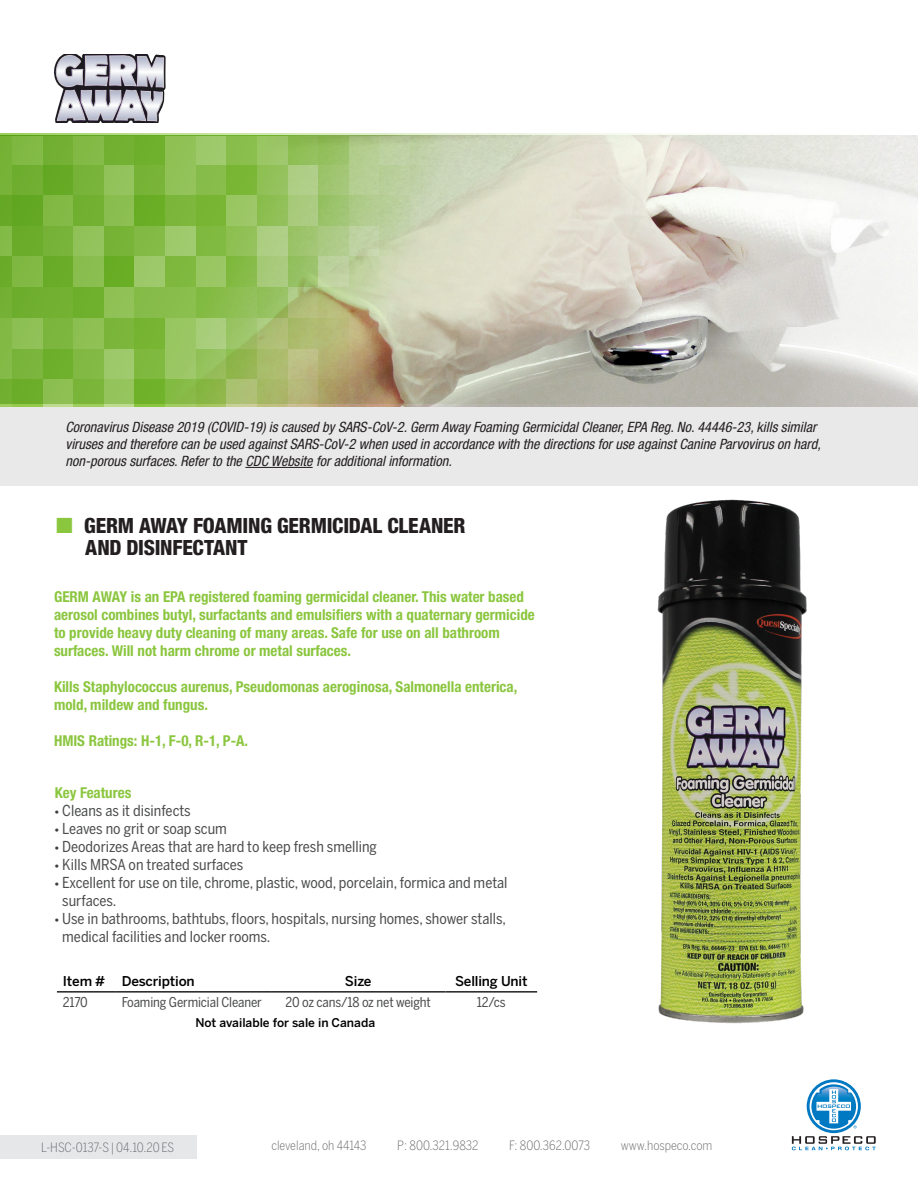
<style>
.page{position:relative;width:918px;height:1188px;background:#fff}
.page>*{position:absolute;margin:0;border:0;box-sizing:border-box;transform-origin:0 0}
.t1{font:800 condensed 21px "Helvetica Neue LT Std";letter-spacing:-.01em;color:#231f20}
.Paragraph_Style_1{font:700 condensed 15px/18px "Helvetica Neue LT Std";color:#8bc63f}
.t2{font:15px/18px "Benton Sans Cond";color:#4b4c4d}
.bullets{font:700 condensed 15px "Helvetica Neue LT Std";color:#8bc63f}
.Paragraph_Style_1-2{font:italic condensed 14.25px/17.1px "Helvetica Neue LT Std";color:#231f20}
.t3{font:13.5px "Benton Sans Cond";letter-spacing:-.01em;color:#4b4c4d}
.t4{font:500 13.5px "Benton Sans";letter-spacing:-.01em;color:#000}
.t5{font:300 12.75px "Benton Sans Cond";color:#6c6d70}
.t6{font:500 12px "Benton Sans";color:#000}
.s1{font-family:"Myriad Pro";color:#3e3e3f}
</style>
<div class="page">
<div style="left:0;top:404px;width:918px;height:82px;background:#e9e9e9"></div>
<svg style="left:792px;top:1079px;width:84px;height:71px"></svg>
<div style="left:0;top:1136px;width:196px;height:23px;background:#e6e7e9"></div>
<hr style="left:57px;top:991px;width:59px;height:2px;background:#231f20">
<hr style="left:116px;top:991px;width:155px;height:2px;background:#231f20">
<hr style="left:271px;top:991px;width:175px;height:2px;background:#231f20">
<hr style="left:446px;top:991px;width:91px;height:2px;background:#231f20">
<div style="left:716px;top:379px;width:31px;height:27px;background:#b7b4ac"></div>
<div style="left:747px;top:379px;width:31px;height:27px;background:#b9b6b0"></div>
<div style="left:777px;top:379px;width:31px;height:27px;background:#bab8b2"></div>
<div style="left:808px;top:379px;width:31px;height:27px;background:#bfbcb7"></div>
<div style="left:839px;top:379px;width:30px;height:27px;background:#c4c0bd"></div>
<div style="left:869px;top:379px;width:16px;height:27px;background:#c5c2be"></div>
<div style="left:533px;top:379px;width:30px;height:27px;background:#b3afa8"></div>
<div style="left:563px;top:379px;width:31px;height:27px;background:#b6b2ab"></div>
<div style="left:594px;top:379px;width:30px;height:27px;background:#b6b4ac"></div>
<div style="left:624px;top:379px;width:31px;height:27px;background:#b6b3ac"></div>
<div style="left:655px;top:379px;width:31px;height:27px;background:#b5b2ab"></div>
<div style="left:686px;top:379px;width:30px;height:27px;background:#b5b2ab"></div>
<div style="left:349px;top:379px;width:31px;height:27px;background:#bd9a7d"></div>
<svg style="left:380px;top:404px;width:30px;height:2px"></svg>
<svg style="left:410px;top:404px;width:31px;height:2px"></svg>
<svg style="left:441px;top:404px;width:30px;height:2px"></svg>
<div style="left:471px;top:379px;width:31px;height:27px;background:#b6b3ab"></div>
<div style="left:502px;top:379px;width:31px;height:27px;background:#b4b0a8"></div>
<div style="left:165px;top:379px;width:31px;height:27px;background:#a0ce5e"></div>
<div style="left:196px;top:379px;width:30px;height:27px;background:#a6c761"></div>
<div style="left:226px;top:379px;width:31px;height:27px;background:#cacf97"></div>
<div style="left:257px;top:379px;width:31px;height:27px;background:#c0c081"></div>
<div style="left:288px;top:379px;width:30px;height:27px;background:#cbbc91"></div>
<div style="left:318px;top:379px;width:31px;height:27px;background:#bda379"></div>
<div style="left:0;top:379px;width:12px;height:27px;background:#a0ce5e"></div>
<div style="left:12px;top:379px;width:31px;height:27px;background:#96ca4d"></div>
<div style="left:43px;top:379px;width:30px;height:27px;background:#bddb8f"></div>
<div style="left:73px;top:379px;width:31px;height:27px;background:#a0ce5e"></div>
<div style="left:104px;top:379px;width:31px;height:27px;background:#bddb8f"></div>
<div style="left:135px;top:379px;width:30px;height:27px;background:#8bc63f"></div>
<svg style="left:0;top:134px;width:885px;height:270px;background:#b1c58e"></svg>
<svg style="left:54px;top:54px;width:112px;height:68px;background:#acabb5"></svg>
<img style="left:657px;top:499px;width:150px;height:525px">
<hr style="left:245px;top:467px;width:68px;height:1px;background:#231f20">
<p class="Paragraph_Style_1-2" style="left:66px;top:419px;width:757px">Coronavirus Disease 2019 (COVID-19) is caused by SARS-CoV-2. Germ Away Foaming Germicidal Cleaner, EPA Reg. No. 44446-23, kills similar viruses and therefore can be used against SARS-CoV-2 when used in accordance with the directions for use against Canine Parvovirus on hard, non-porous surfaces. Refer to the CDC Website for additional information.</p>
<p class="t1" style="left:84px;top:513px;width:383px">GERM AWAY FOAMING GERMICIDAL CLEANER</p>
<p class="t1" style="left:85px;top:534px;width:164px">AND DISINFECTANT</p>
<p class="Paragraph_Style_1" style="left:54px;top:588px;width:482px">GERM AWAY is an EPA registered foaming germicidal cleaner. This water based aerosol combines butyl, surfactants and emulsifiers with a quaternary germicide to provide heavy duty cleaning of many areas. Safe for use on all bathroom surfaces. Will not harm chrome or metal surfaces.</p>
<p class="Paragraph_Style_1" style="left:54px;top:678px;width:465px">Kills Staphylococcus aurenus, Pseudomonas aeroginosa, Salmonella enterica, mold, mildew and fungus.</p>
<p class="Paragraph_Style_1" style="left:54px;top:732px;width:196px">HMIS Ratings: H-1, F-0, R-1, P-A.</p>
<p class="bullets" style="left:55px;top:783px;width:78px">Key Features</p>
<p class="t2" style="left:55px;top:801px;width:138px"><span class="s1">•</span> Cleans as it disinfects</p>
<p class="t2" style="left:55px;top:819px;width:174px"><span class="s1">•</span> Leaves no grit or soap scum</p>
<p class="t2" style="left:55px;top:837px;width:324px"><span class="s1">•</span> Deodorizes Areas that are hard to keep fresh smelling</p>
<p class="t2" style="left:55px;top:855px;width:190px"><span class="s1">•</span> Kills MRSA on treated surfaces</p>
<p class="t2" style="left:62px;top:873px;width:447px;text-indent:-8px"><span class="s1">•</span> Excellent for use on tile, chrome, plastic, wood, porcelain, formica and metal surfaces.</p>
<p class="t2" style="left:62px;top:909px;width:445px;text-indent:-8px"><span class="s1">•</span> Use in bathrooms, bathtubs, floors, hospitals, nursing homes, shower stalls, medical facilities and locker rooms.</p>
<p class="t4" style="left:63px;top:973px;width:44px">Item #</p>
<p class="t4" style="left:122px;top:973px;width:74px">Description</p>
<p class="t4" style="left:345px;top:973px;width:28px">Size</p>
<p class="t4" style="left:455px;top:973px;width:74px">Selling Unit</p>
<p class="t3" style="left:63px;top:994px;width:26px">2170</p>
<p class="t3" style="left:122px;top:994px;width:142px">Foaming Germicial Cleaner</p>
<p class="t3" style="left:286px;top:994px;width:147px">20 oz cans/18 oz net weight</p>
<p class="t3" style="left:477px;top:994px;width:30px">12/cs</p>
<p class="t6" style="left:195px;top:1015px;width:181px">Not available for sale in Canada</p>
<p class="t5" style="left:41px;top:1140px;width:134px">L-HSC-0137-S | 04.10.20 ES</p>
<p class="t5" style="left:271px;top:1138px;width:97px">cleveland, oh 44143</p>
<p class="t5" style="left:397px;top:1138px;width:83px">P: 800.321.9832</p>
<p class="t5" style="left:509px;top:1138px;width:82px">F: 800.362.0073</p>
<p class="t5" style="left:621px;top:1138px;width:93px">www.hospeco.com</p>
</div>
